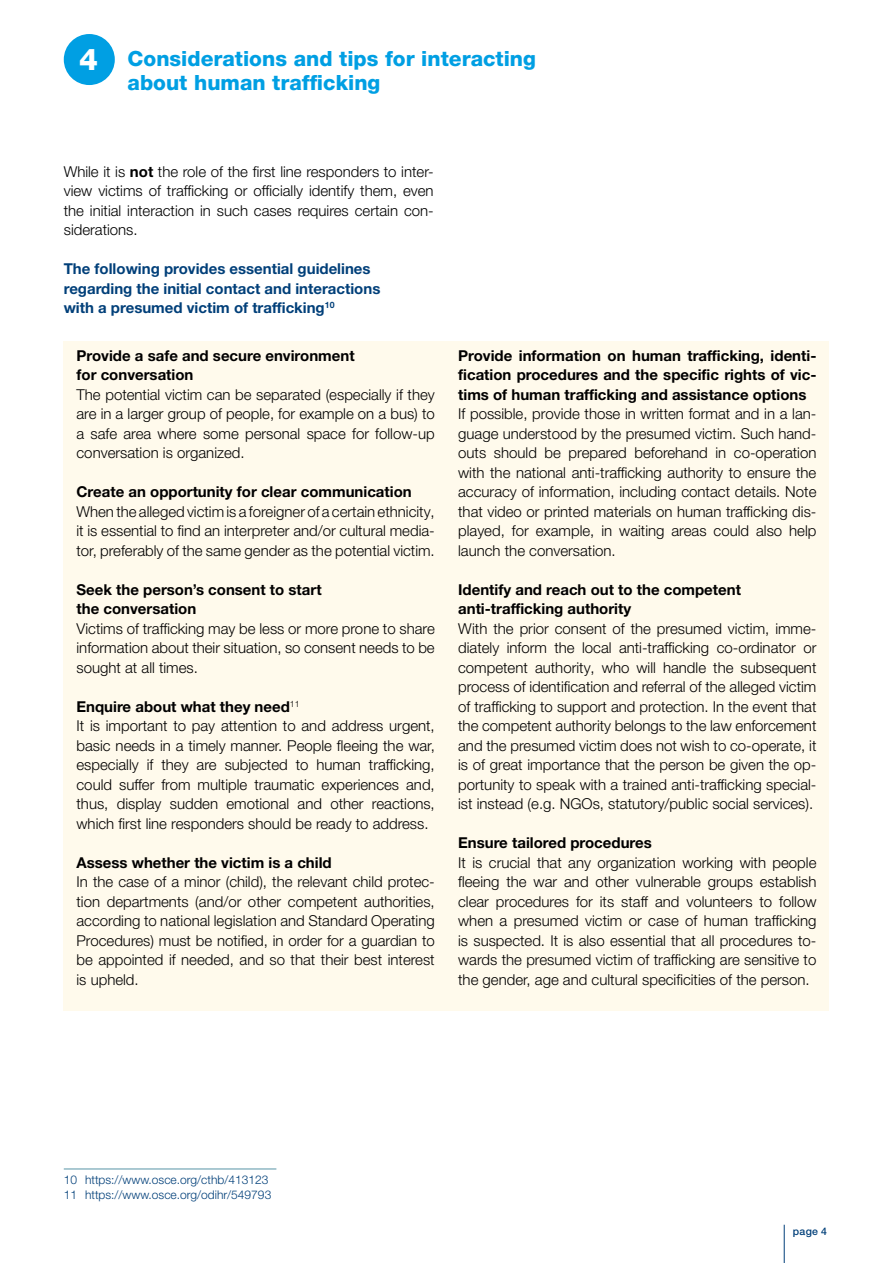
<style>
.page{position:relative;width:893px;height:1263px;background:#fff}
.page>*{position:absolute;margin:0;border:0;box-sizing:border-box;transform-origin:0 0}
.t1{font:800 30px "Helvetica Neue LT Std";color:#fff}
.t2{font:800 21px/24px "Helvetica Neue LT Pro";color:#009fe3}
.t3{font:300 15px/19.5px "Helvetica Neue LT Pro";color:#000;text-align:justify}
.t4{font:700 15px/19.5px "Helvetica Neue LT Pro";color:#000}
.t5{font:700 15px/19.5px "Helvetica Neue LT Pro";color:#003f79}
.t6{font:300 12px/15px "Helvetica Neue LT Std";color:#003f79}
.t7{font:500 10.5px "Helvetica Neue LT Std";color:#003f79}
.s1{font-weight:700}
</style>
<div class="page">
<hr style="left:784px;top:1225px;width:1px;height:38px;background:#003f79">
<div style="left:64px;top:341px;width:765px;height:670px;background:#fffaec"></div>
<div style="left:64px;top:34px;width:51px;height:51px;background:#009fe3;border-radius:50%"></div>
<hr style="left:64px;top:1169px;width:212px;height:1px;background:#5894a6">
<h1 class="t1" style="left:79px;top:42px;width:20px">4</h1>
<h2 class="t2" style="left:128px;top:46px;width:410px">Considerations and tips for interacting about human trafficking</h2>
<p class="t3" style="left:64px;top:161px;width:371px">While it is <span class="s1">not</span> the role of the first line responders to inter&shy;view victims of trafficking or officially identify them, even the initial interaction in such cases requires certain con&shy;siderations.</p>
<p class="t5" style="left:64px;top:259px;width:318px">The following provides essential guidelines regarding the initial contact and interactions with a presumed victim of trafficking<sup>10</sup></p>
<p class="t4" style="left:77px;top:345px;width:280px">Provide a safe and secure environment for conversation</p>
<p class="t3" style="left:77px;top:384px;width:360px">The potential victim can be separated (especially if they are in a larger group of people, for example on a bus) to a safe area where some personal space for follow-up conversation is organized.</p>
<p class="t4" style="left:77px;top:482px;width:337px">Create an opportunity for clear communication</p>
<p class="t3" style="left:77px;top:501px;width:360px">When the alleged victim is a foreigner of a certain ethnicity, it is essential to find an interpreter and/or cultural media&shy;tor, preferably of the same gender as the potential victim.</p>
<p class="t4" style="left:77px;top:579px;width:247px">Seek the person’s consent to start the conversation</p>
<p class="t3" style="left:77px;top:618px;width:360px">Victims of trafficking may be less or more prone to share information about their situation, so consent needs to be sought at all times.</p>
<p class="t3" style="left:77px;top:696px;width:360px;text-align:left"><span class="s1">Enquire about what they need</span><sup>11<br></sup>It is important to pay attention to and address urgent, basic needs in a timely manner. People fleeing the war, especially if they are subjected to human trafficking, could suffer from multiple traumatic experiences and, thus, display sudden emotional and other reactions, which first line responders should be ready to address.</p>
<p class="t4" style="left:77px;top:852px;width:257px">Assess whether the victim is a child</p>
<p class="t3" style="left:77px;top:872px;width:360px">In the case of a minor (child), the relevant child protec&shy;tion departments (and/or other competent authorities, according to national legislation and Standard Operating Procedures) must be notified, in order for a guardian to be appointed if needed, and so that their best interest is upheld.</p>
<p class="t4" style="left:458px;top:345px;width:360px;text-align:justify">Provide information on human trafficking, identi&shy;fication procedures and the specific rights of vic&shy;tims of human trafficking and assistance options</p>
<p class="t3" style="left:458px;top:404px;width:360px">If possible, provide those in written format and in a lan&shy;guage understood by the presumed victim. Such hand&shy;outs should be prepared beforehand in co-operation with the national anti-trafficking authority to ensure the accuracy of information, including contact details. Note that video or printed materials on human trafficking dis&shy;played, for example, in waiting areas could also help launch the conversation.</p>
<p class="t4" style="left:458px;top:579px;width:284px">Identify and reach out to the competent anti-trafficking authority</p>
<p class="t3" style="left:458px;top:618px;width:360px">With the prior consent of the presumed victim, imme&shy;diately inform the local anti-trafficking co-ordinator or competent authority, who will handle the subsequent process of identification and referral of the alleged victim of trafficking to support and protection. In the event that the competent authority belongs to the law enforcement and the presumed victim does not wish to co-operate, it is of great importance that the person be given the op&shy;portunity to speak with a trained anti-trafficking special&shy;ist instead (e.g. NGOs, statutory/public social services).</p>
<p class="t4" style="left:458px;top:833px;width:195px">Ensure tailored procedures</p>
<p class="t3" style="left:458px;top:852px;width:360px">It is crucial that any organization working with people fleeing the war and other vulnerable groups establish clear procedures for its staff and volunteers to follow when a presumed victim or case of human trafficking is suspected. It is also essential that all procedures to&shy;wards the presumed victim of trafficking are sensitive to the gender, age and cultural specificities of the person.</p>
<p class="t6" style="left:64px;top:1172px;width:209px">10 https://www.osce.org/cthb/413123<br>11 https://www.osce.org/odihr/549793</p>
<p class="t7" style="left:793px;top:1225px;width:36px">page 4</p>
</div>
